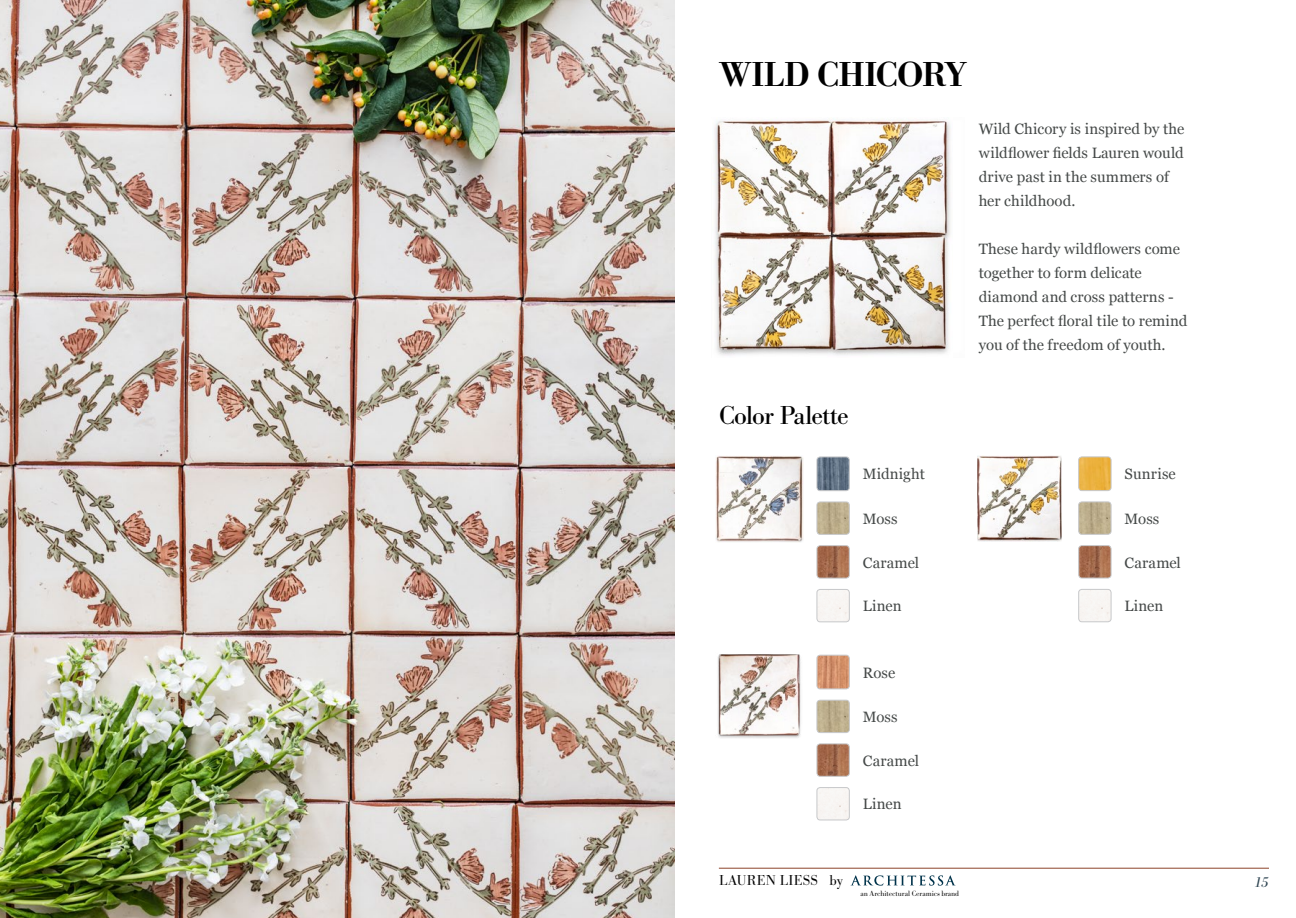
<style>
.page{position:relative;width:1296px;height:918px;background:#fff}
.page>*{position:absolute;margin:0;border:0;box-sizing:border-box;transform-origin:0 0}
.t1{font:500 36px "Bodoni URW";letter-spacing:-.025em;color:#000}
.t2{font:27px "Bodoni URW";letter-spacing:-.03em;color:#000}
.t3{font:15px/24px "Georgia";letter-spacing:.005em;color:#454948}
.t4{font:300 15px "Bodoni URW";letter-spacing:.015em;color:#000}
.t5{font:italic 15px "Bodoni URW";color:#304653}
.t6{font:300 7.95px "Bodoni URW";color:#000}
</style>
<div class="page">
<img style="left:0;top:0;width:675px;height:918px">
<img style="left:1079px;top:457px;width:32px;height:34px">
<div style="left:1078px;top:457px;width:33px;height:34px;border:1px solid #c7c8ca;border-radius:3px"></div>
<img style="left:1079px;top:502px;width:32px;height:32px">
<div style="left:1078px;top:502px;width:33px;height:32px;border:1px solid #c7c8ca;border-radius:3px"></div>
<img style="left:1079px;top:546px;width:32px;height:32px">
<div style="left:1078px;top:545px;width:33px;height:33px;border:1px solid #c7c8ca;border-radius:3px"></div>
<img style="left:1079px;top:589px;width:32px;height:33px">
<div style="left:1078px;top:589px;width:33px;height:33px;border:1px solid #c7c8ca;border-radius:3px"></div>
<img style="left:977px;top:456px;width:84px;height:86px">
<img style="left:716px;top:456px;width:87px;height:86px">
<img style="left:817px;top:457px;width:32px;height:34px">
<div style="left:817px;top:457px;width:33px;height:34px;border:1px solid #c7c8ca;border-radius:3px"></div>
<img style="left:817px;top:502px;width:32px;height:32px">
<div style="left:817px;top:502px;width:33px;height:33px;border:1px solid #c7c8ca;border-radius:3px"></div>
<img style="left:817px;top:546px;width:32px;height:32px">
<div style="left:817px;top:546px;width:33px;height:32px;border:1px solid #c7c8ca;border-radius:3px"></div>
<img style="left:817px;top:744px;width:32px;height:32px">
<div style="left:817px;top:744px;width:33px;height:32px;border:1px solid #c7c8ca;border-radius:3px"></div>
<img style="left:817px;top:589px;width:32px;height:33px">
<div style="left:817px;top:589px;width:33px;height:33px;border:1px solid #c7c8ca;border-radius:3px"></div>
<img style="left:817px;top:655px;width:32px;height:34px">
<div style="left:817px;top:655px;width:33px;height:34px;border:1px solid #c7c8ca;border-radius:3px"></div>
<img style="left:817px;top:700px;width:32px;height:33px">
<div style="left:817px;top:700px;width:33px;height:33px;border:1px solid #c7c8ca;border-radius:3px"></div>
<img style="left:817px;top:788px;width:32px;height:32px">
<div style="left:817px;top:787px;width:33px;height:33px;border:1px solid #c7c8ca;border-radius:3px"></div>
<img style="left:718px;top:654px;width:83px;height:84px">
<hr style="left:719px;top:868px;width:550px;height:1px;background:#8c442a">
<img style="left:714px;top:119px;width:237px;height:237px">
<svg style="left:850px;top:875px;width:106px;height:11px"></svg>
<h1 class="t1" style="left:719px;top:53px;width:249px">WILD CHICORY</h1>
<p class="t3" style="left:979px;top:116px;width:207px">Wild Chicory is inspired by the wildflower fields Lauren would drive past in the summers of her childhood.</p>
<p class="t3" style="left:979px;top:236px;width:210px">These hardy wildflowers come together to form delicate diamond and cross patterns -<br>The perfect floral tile to remind you of the freedom of youth.</p>
<h2 class="t2" style="left:719px;top:399px;width:131px">Color Palette</h2>
<p class="t3" style="left:863px;top:462px;width:64px">Midnight</p>
<p class="t3" style="left:863px;top:506px;width:36px">Moss</p>
<p class="t3" style="left:863px;top:550px;width:58px">Caramel</p>
<p class="t3" style="left:863px;top:594px;width:40px">Linen</p>
<p class="t3" style="left:1125px;top:462px;width:53px">Sunrise</p>
<p class="t3" style="left:1125px;top:506px;width:36px">Moss</p>
<p class="t3" style="left:1125px;top:550px;width:58px">Caramel</p>
<p class="t3" style="left:1125px;top:593px;width:40px">Linen</p>
<p class="t3" style="left:863px;top:660px;width:34px">Rose</p>
<p class="t3" style="left:863px;top:704px;width:36px">Moss</p>
<p class="t3" style="left:863px;top:748px;width:58px">Caramel</p>
<p class="t3" style="left:863px;top:792px;width:40px">Linen</p>
<p class="t4" style="left:719px;top:872px;width:125px">LAUREN LIESS by</p>
<p class="t6" style="left:861px;top:888px;width:100px">an Architectural Ceramics brand</p>
<p class="t5" style="left:1255px;top:873px;width:16px">15</p>
</div>
